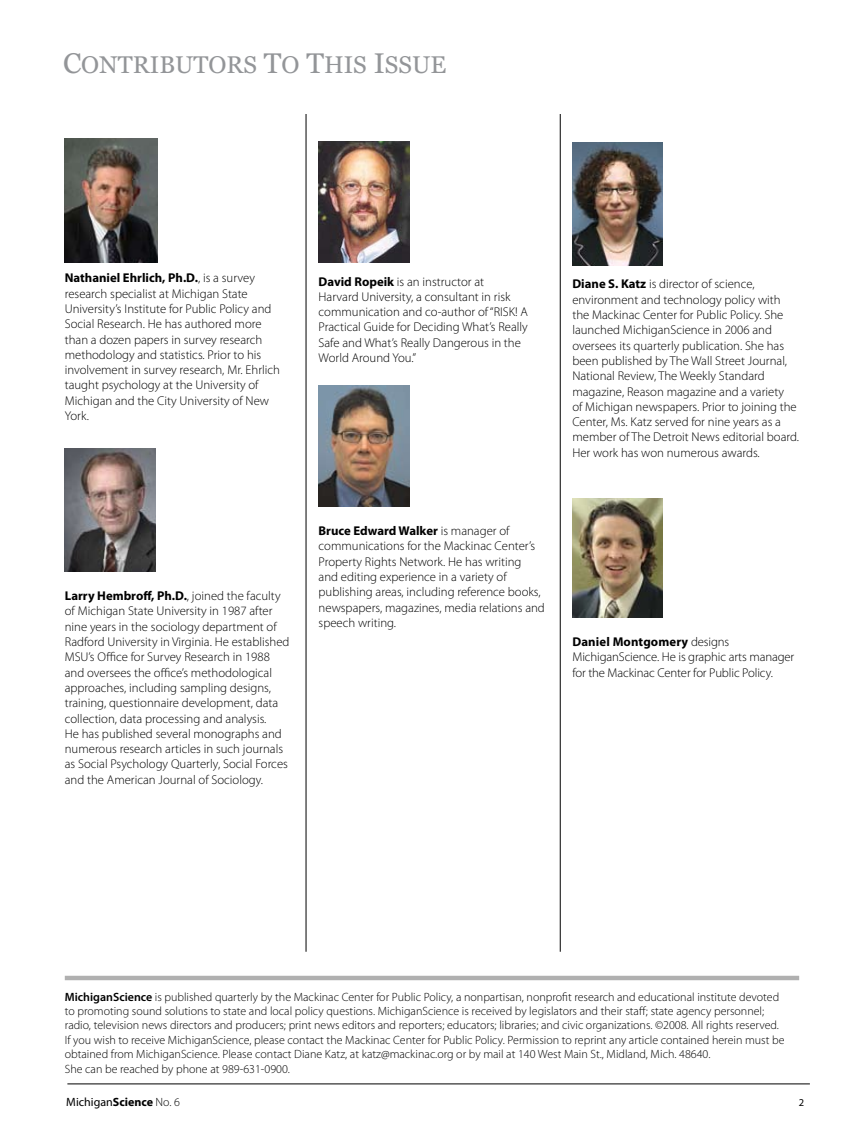
<style>
.page{position:relative;width:864px;height:1134px;background:#fff}
.page>*{position:absolute;margin:0;border:0;box-sizing:border-box;transform-origin:0 0}
.t1{font:24.15px "Georgia";color:#939598}
.t2{font:300 12.75px/15.3px "Myriad Pro";color:#000}
.t3{font:300 12px/14.4px "Myriad Pro";color:#000}
.t4{font:12px "Myriad Pro";color:#000}
.s1{font-size:28.5px}
.s2{font-weight:700}
.s3{font-weight:600}
.s4{font-weight:300}
</style>
<div class="page">
<hr style="left:67px;top:1084px;width:743px;height:1px;background:#000">
<hr style="left:65px;top:976px;width:734px;height:4px;background:#b0b0b0">
<img style="left:65px;top:448px;width:90px;height:123px">
<img style="left:319px;top:142px;width:90px;height:120px">
<hr style="left:306px;top:114px;width:1px;height:838px;background:#000">
<hr style="left:560px;top:114px;width:1px;height:838px;background:#000">
<img style="left:572px;top:498px;width:91px;height:119px">
<img style="left:319px;top:386px;width:90px;height:120px">
<img style="left:572px;top:142px;width:91px;height:123px">
<img style="left:65px;top:139px;width:92px;height:123px">
<h1 class="t1" style="left:63px;top:51px;width:385px"><span class="s1">C</span>ONTRIBUTORS <span class="s1">T</span>O <span class="s1">T</span>HIS <span class="s1">I</span>SSUE</h1>
<p class="t2" style="left:65px;top:270px;width:217px"><span class="s2">Nathaniel Ehrlich, Ph.D.</span>, is a survey research specialist at Michigan State University’s Institute for Public Policy and Social Research. He has authored more than a dozen papers in survey research methodology and statistics. Prior to his involvement in survey research, Mr. Ehrlich taught psychology at the University of Michigan and the City University of New York.</p>
<p class="t2" style="left:65px;top:588px;width:226px"><span class="s2">Larry Hembroff, Ph.D.</span>, joined the faculty of Michigan State University in 1987 after nine years in the sociology department of Radford University in Virginia. He established MSU’s Office for Survey Research in 1988 and oversees the office’s methodological approaches, including sampling designs, training, questionnaire development, data collection, data processing and analysis.<br>He has published several monographs and numerous research articles in such journals as Social Psychology Quarterly, Social Forces and the American Journal of Sociology.</p>
<p class="t2" style="left:319px;top:274px;width:211px"><span class="s2">David Ropeik</span> is an instructor at<br>Harvard University, a consultant in risk communication and co-author of “RISK! A Practical Guide for Deciding What’s Really Safe and What’s Really Dangerous in the World Around You.”</p>
<p class="t2" style="left:319px;top:523px;width:228px"><span class="s2">Bruce Edward Walker</span> is manager of communications for the Mackinac Center’s Property Rights Network. He has writing<br>and editing experience in a variety of publishing areas, including reference books, newspapers, magazines, media relations and speech writing.</p>
<p class="t2" style="left:572px;top:276px;width:228px"><span class="s2">Diane S. Katz</span> is director of science, environment and technology policy with the Mackinac Center for Public Policy. She launched MichiganScience in 2006 and oversees its quarterly publication. She has been published by The Wall Street Journal, National Review, The Weekly Standard magazine, Reason magazine and a variety<br>of Michigan newspapers. Prior to joining the Center, Ms. Katz served for nine years as a member of The Detroit News editorial board.<br>Her work has won numerous awards.</p>
<p class="t2" style="left:572px;top:634px;width:224px"><span class="s2">Daniel Montgomery</span> designs<br>MichiganScience. He is graphic arts manager for the Mackinac Center for Public Policy.</p>
<p class="t3" style="left:65px;top:989px;width:721px"><span class="s3">MichiganScience</span> is published quarterly by the Mackinac Center for Public Policy, a nonpartisan, nonprofit research and educational institute devoted to promoting sound solutions to state and local policy questions. MichiganScience is received by legislators and their staff; state agency personnel; radio, television news directors and producers; print news editors and reporters; educators; libraries; and civic organizations. ©2008. All rights reserved.<br>If you wish to receive MichiganScience, please contact the Mackinac Center for Public Policy. Permission to reprint any article contained herein must be obtained from MichiganScience. Please contact Diane Katz, at katz@mackinac.org or by mail at 140 West Main St., Midland, Mich. 48640.<br>She can be reached by phone at 989-631-0900.</p>
<p class="t4" style="left:66px;top:1094px;width:115px">Michigan<span class="s2">Science</span> <span class="s4">No. 6</span></p>
</div>
